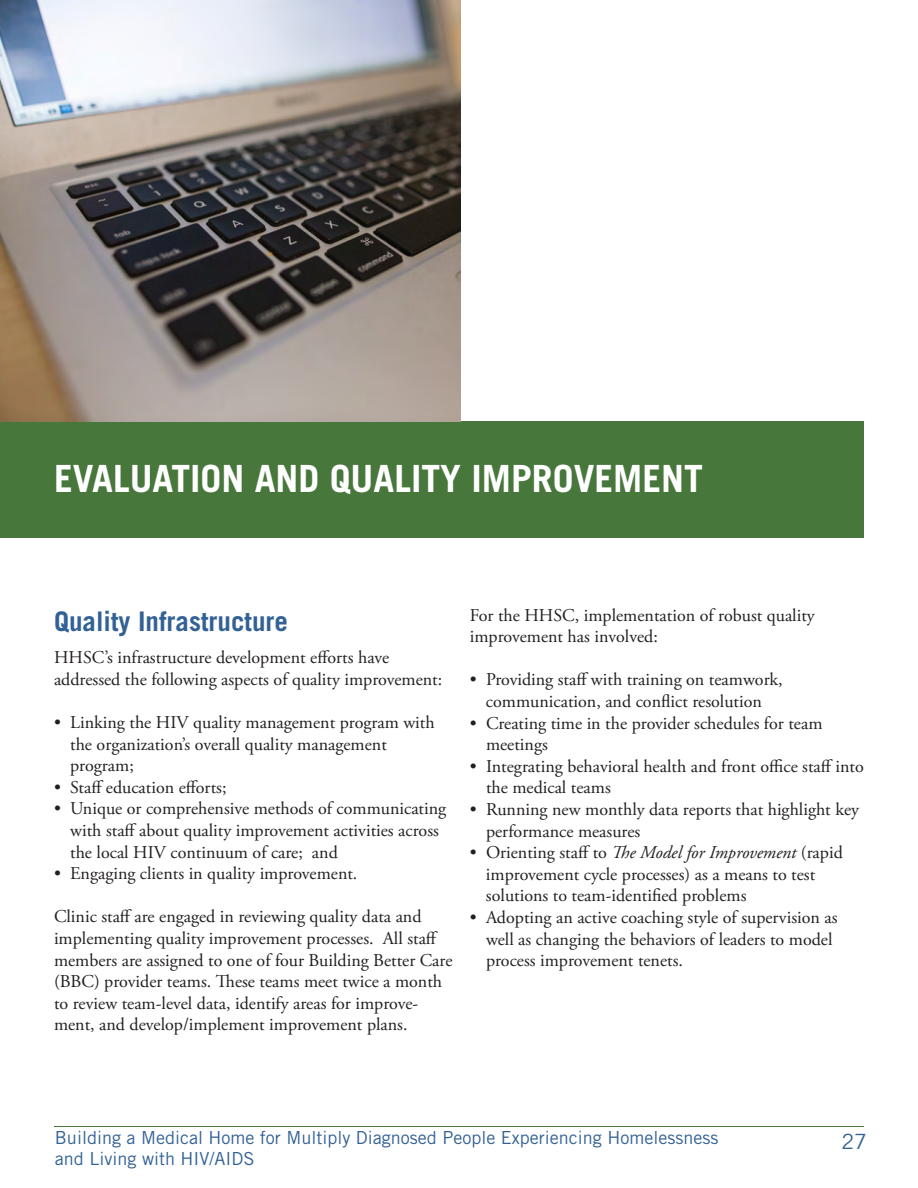
<style>
.page{position:relative;width:918px;height:1188px;background:#fff}
.page>*{position:absolute;margin:0;border:0;box-sizing:border-box;transform-origin:0 0}
.Heading1{font:700 37.5px "Trade Gothic LT Std";color:#fff}
.Heading2{font:700 27px "Trade Gothic LT Std";color:#326195}
.t1{font:21px "Trade Gothic LT Std";color:#326195}
.body_text{font:18px/21.6px "Adobe Garamond Pro";color:#231f20}
.t2{font:18px "Trade Gothic LT Std";color:#326195}
.s1{font-style:italic}
</style>
<div class="page">
<hr style="left:54px;top:1126px;width:810px;height:1px;background:#48773c">
<div style="left:0;top:421px;width:864px;height:117px;background:#48773c"></div>
<img style="left:0;top:0;width:460px;height:421px">
<p class="Heading1" style="left:54px;top:456px;width:650px">EVALUATION AND QUALITY IMPROVEMENT</p>
<p class="Heading2" style="left:54px;top:605px;width:236px">Quality Infrastructure</p>
<p class="body_text" style="left:54px;top:647px;width:390px">HHSC’s infrastructure development efforts have addressed the following aspects of quality improvement:</p>
<p class="body_text" style="left:70px;top:712px;width:366px;text-indent:-16px">• Linking the HIV quality management program with the organization’s overall quality management program;</p>
<p class="body_text" style="left:54px;top:777px;width:174px">• Staff education efforts;</p>
<p class="body_text" style="left:70px;top:799px;width:378px;text-indent:-16px">• Unique or comprehensive methods of communicating with staff about quality improvement activities across the local HIV continuum of care; and</p>
<p class="body_text" style="left:54px;top:863px;width:305px">• Engaging clients in quality improvement.</p>
<p class="body_text" style="left:54px;top:907px;width:400px">Clinic staff are engaged in reviewing quality data and implementing quality improvement processes. All staff members are assigned to one of four Building Better Care (BBC) provider teams. These teams meet twice a month to review team-level data, identify areas for improve&shy;ment, and develop/implement improvement plans.</p>
<p class="body_text" style="left:470px;top:605px;width:346px">For the HHSC, implementation of robust quality improvement has involved:</p>
<p class="body_text" style="left:470px;top:669px;width:314px;text-align:center">• Providing staff with training on teamwork, communication, and conflict resolution</p>
<p class="body_text" style="left:486px;top:713px;width:338px;text-indent:-16px">• Creating time in the provider schedules for team meetings</p>
<p class="body_text" style="left:486px;top:756px;width:379px;text-indent:-16px">• Integrating behavioral health and front office staff into the medical teams</p>
<p class="body_text" style="left:486px;top:799px;width:375px;text-indent:-16px">• Running new monthly data reports that highlight key performance measures</p>
<p class="body_text" style="left:486px;top:842px;width:358px;text-indent:-16px">• Orienting staff to <span class="s1">The Model for Improvement</span> (rapid improvement cycle processes) as a means to test solutions to team-identified problems</p>
<p class="body_text" style="left:486px;top:907px;width:353px;text-indent:-16px">• Adopting an active coaching style of supervision as well as changing the behaviors of leaders to model process improvement tenets.</p>
<p class="t2" style="left:55px;top:1126px;width:665px">Building a Medical Home for Multiply Diagnosed People Experiencing Homelessness</p>
<p class="t1" style="left:841px;top:1129px;width:27px">27</p>
<p class="t2" style="left:55px;top:1148px;width:201px">and Living with HIV/AIDS</p>
</div>
